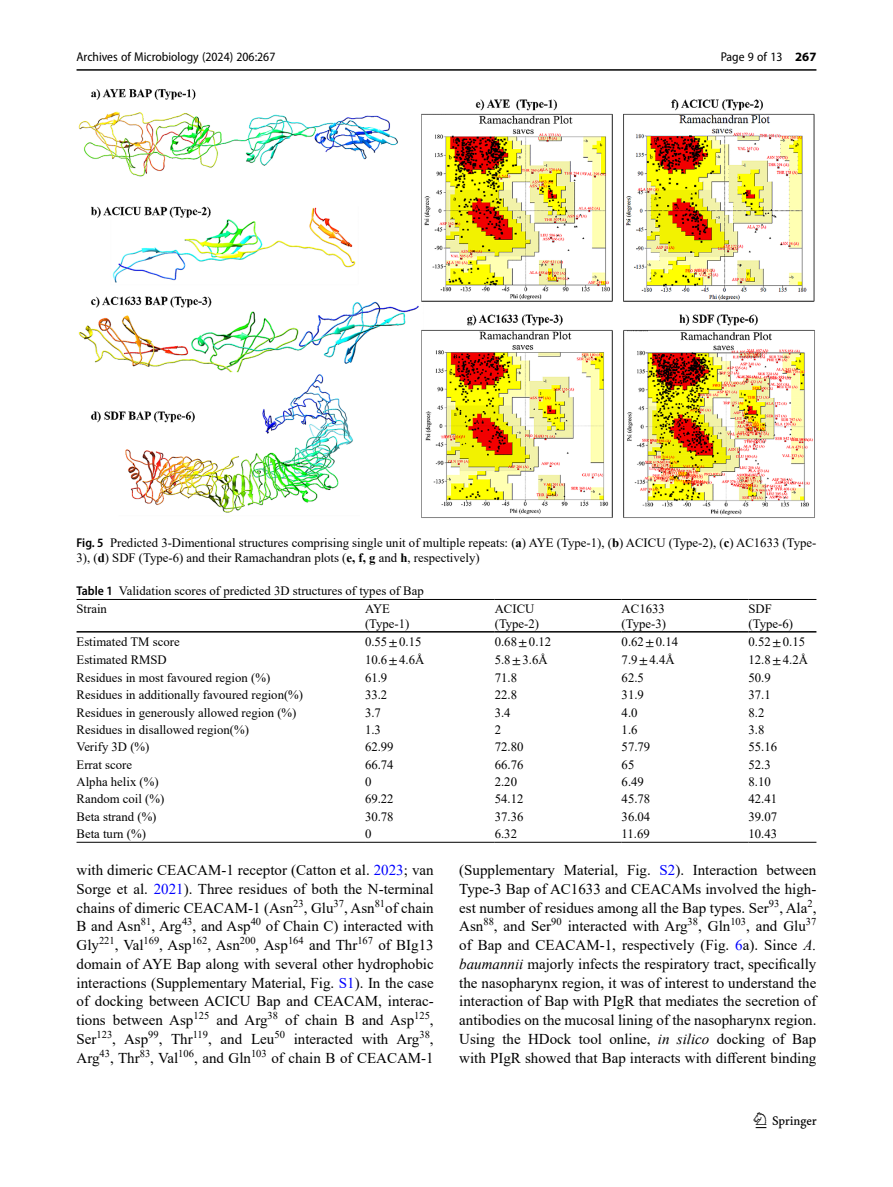
<style>
.page{position:relative;width:893px;height:1187px;background:#fff}
.page>*{position:absolute;margin:0;border:0;box-sizing:border-box;transform-origin:0 0}
.t1{font:22.5px "Springnew";color:#000}
.Body_Text{font:15px/18.8px "Times New Roman";color:#000;text-align:justify}
.Table_Body{font:12.75px "Times New Roman";color:#000}
.Figure_Caption{font:12.75px/15px "Times New Roman";color:#000}
.Table_Caption{font:12.75px "Times New Roman";color:#000}
.Table_Head{font:12.75px "Times New Roman";color:#000}
.t2{font:semi-condensed 12.75px "Myriad Pro";color:#000}
.s1{font-weight:700;font-stretch:normal}
.s2{font-family:"Myriad Pro";font-weight:600;font-stretch:semi-condensed}
.s3{font-weight:700}
.s4{font-family:"STIX"}
.s5{color:#00f}
.s6{font-style:italic}
</style>
<div class="page">
<hr style="left:77px;top:69px;width:739px;height:2px;background:#000">
<hr style="left:77px;top:631px;width:288px;height:1px;background:#000">
<hr style="left:365px;top:599px;width:130px;height:1px;background:#000">
<hr style="left:365px;top:631px;width:130px;height:1px;background:#000">
<hr style="left:495px;top:599px;width:127px;height:1px;background:#000">
<hr style="left:495px;top:631px;width:127px;height:1px;background:#000">
<hr style="left:622px;top:599px;width:126px;height:1px;background:#000">
<hr style="left:622px;top:631px;width:126px;height:1px;background:#000">
<hr style="left:748px;top:599px;width:68px;height:1px;background:#000">
<hr style="left:748px;top:631px;width:68px;height:1px;background:#000">
<hr style="left:77px;top:841px;width:288px;height:1px;background:#000">
<hr style="left:365px;top:841px;width:130px;height:1px;background:#000">
<hr style="left:495px;top:841px;width:127px;height:1px;background:#000">
<hr style="left:622px;top:841px;width:126px;height:1px;background:#000">
<hr style="left:748px;top:841px;width:68px;height:1px;background:#000">
<hr style="left:77px;top:599px;width:288px;height:1px;background:#000">
<img style="left:78px;top:89px;width:737px;height:429px">
<p class="t2" style="left:77px;top:49px;width:200px">Archives of Microbiology (2024) 206:267</p>
<p class="t2" style="left:721px;top:49px;width:97px">Page 9 of 13 <span class="s1">267</span></p>
<p class="Figure_Caption" style="left:77px;top:534px;width:741px"><span class="s2">Fig. 5</span> Predicted 3-Dimentional structures comprising single unit of multiple repeats: (<span class="s3">a</span>) AYE (Type-1), (<span class="s3">b</span>) ACICU (Type-2), (<span class="s3">c</span>) AC1633 (Type-<br>3), (<span class="s3">d</span>) SDF (Type-6) and their Ramachandran plots (<span class="s3">e, f, g</span> and <span class="s3">h</span>, respectively)</p>
<p class="Table_Caption" style="left:77px;top:582px;width:349px"><span class="s2">Table 1</span> Validation scores of predicted 3D structures of types of Bap</p>
<p class="Table_Head" style="left:77px;top:599px;width:32px">Strain</p>
<p class="Table_Head" style="left:365px;top:599px;width:27px">AYE</p>
<p class="Table_Head" style="left:365px;top:614px;width:46px">(Type-1)</p>
<p class="Table_Head" style="left:495px;top:599px;width:41px">ACICU</p>
<p class="Table_Head" style="left:495px;top:614px;width:46px">(Type-2)</p>
<p class="Table_Head" style="left:622px;top:599px;width:45px">AC1633</p>
<p class="Table_Head" style="left:622px;top:614px;width:46px">(Type-3)</p>
<p class="Table_Head" style="left:748px;top:599px;width:25px">SDF</p>
<p class="Table_Head" style="left:748px;top:614px;width:46px">(Type-6)</p>
<p class="Table_Body" style="left:77px;top:632px;width:105px">Estimated TM score</p>
<p class="Table_Body" style="left:365px;top:633px;width:58px">0.55<span class="s4">±</span>0.15</p>
<p class="Table_Body" style="left:495px;top:633px;width:58px">0.68<span class="s4">±</span>0.12</p>
<p class="Table_Body" style="left:622px;top:633px;width:58px">0.62<span class="s4">±</span>0.14</p>
<p class="Table_Body" style="left:748px;top:633px;width:58px">0.52<span class="s4">±</span>0.15</p>
<p class="Table_Body" style="left:77px;top:650px;width:92px">Estimated RMSD</p>
<p class="Table_Body" style="left:365px;top:651px;width:61px">10.6<span class="s4">±</span>4.6Å</p>
<p class="Table_Body" style="left:495px;top:651px;width:55px">5.8<span class="s4">±</span>3.6Å</p>
<p class="Table_Body" style="left:622px;top:651px;width:55px">7.9<span class="s4">±</span>4.4Å</p>
<p class="Table_Body" style="left:748px;top:651px;width:61px">12.8<span class="s4">±</span>4.2Å</p>
<p class="Table_Body" style="left:77px;top:668px;width:195px">Residues in most favoured region (%)</p>
<p class="Table_Body" style="left:365px;top:668px;width:24px">61.9</p>
<p class="Table_Body" style="left:495px;top:668px;width:24px">71.8</p>
<p class="Table_Body" style="left:622px;top:668px;width:24px">62.5</p>
<p class="Table_Body" style="left:748px;top:668px;width:24px">50.9</p>
<p class="Table_Body" style="left:77px;top:686px;width:228px">Residues in additionally favoured region(%)</p>
<p class="Table_Body" style="left:365px;top:686px;width:24px">33.2</p>
<p class="Table_Body" style="left:495px;top:686px;width:24px">22.8</p>
<p class="Table_Body" style="left:622px;top:686px;width:24px">31.9</p>
<p class="Table_Body" style="left:748px;top:686px;width:24px">37.1</p>
<p class="Table_Body" style="left:77px;top:703px;width:221px">Residues in generously allowed region (%)</p>
<p class="Table_Body" style="left:365px;top:703px;width:17px">3.7</p>
<p class="Table_Body" style="left:495px;top:703px;width:17px">3.4</p>
<p class="Table_Body" style="left:622px;top:703px;width:17px">4.0</p>
<p class="Table_Body" style="left:748px;top:703px;width:17px">8.2</p>
<p class="Table_Body" style="left:77px;top:720px;width:174px">Residues in disallowed region(%)</p>
<p class="Table_Body" style="left:365px;top:720px;width:17px">1.3</p>
<p class="Table_Body" style="left:495px;top:720px;width:8px">2</p>
<p class="Table_Body" style="left:622px;top:720px;width:17px">1.6</p>
<p class="Table_Body" style="left:748px;top:720px;width:17px">3.8</p>
<p class="Table_Body" style="left:77px;top:738px;width:74px">Verify 3D (%)</p>
<p class="Table_Body" style="left:365px;top:738px;width:30px">62.99</p>
<p class="Table_Body" style="left:495px;top:738px;width:30px">72.80</p>
<p class="Table_Body" style="left:622px;top:738px;width:30px">57.79</p>
<p class="Table_Body" style="left:748px;top:738px;width:30px">55.16</p>
<p class="Table_Body" style="left:77px;top:755px;width:57px">Errat score</p>
<p class="Table_Body" style="left:365px;top:755px;width:30px">66.74</p>
<p class="Table_Body" style="left:495px;top:755px;width:30px">66.76</p>
<p class="Table_Body" style="left:622px;top:755px;width:14px">65</p>
<p class="Table_Body" style="left:748px;top:755px;width:24px">52.3</p>
<p class="Table_Body" style="left:77px;top:772px;width:84px">Alpha helix (%)</p>
<p class="Table_Body" style="left:365px;top:772px;width:8px">0</p>
<p class="Table_Body" style="left:495px;top:772px;width:24px">2.20</p>
<p class="Table_Body" style="left:622px;top:772px;width:24px">6.49</p>
<p class="Table_Body" style="left:748px;top:772px;width:24px">8.10</p>
<p class="Table_Body" style="left:77px;top:790px;width:89px">Random coil (%)</p>
<p class="Table_Body" style="left:365px;top:790px;width:30px">69.22</p>
<p class="Table_Body" style="left:495px;top:790px;width:30px">54.12</p>
<p class="Table_Body" style="left:622px;top:790px;width:30px">45.78</p>
<p class="Table_Body" style="left:748px;top:790px;width:30px">42.41</p>
<p class="Table_Body" style="left:77px;top:807px;width:82px">Beta strand (%)</p>
<p class="Table_Body" style="left:365px;top:807px;width:30px">30.78</p>
<p class="Table_Body" style="left:495px;top:807px;width:30px">37.36</p>
<p class="Table_Body" style="left:622px;top:807px;width:30px">36.04</p>
<p class="Table_Body" style="left:748px;top:807px;width:30px">39.07</p>
<p class="Table_Body" style="left:77px;top:824px;width:71px">Beta turn (%)</p>
<p class="Table_Body" style="left:365px;top:824px;width:8px">0</p>
<p class="Table_Body" style="left:495px;top:824px;width:24px">6.32</p>
<p class="Table_Body" style="left:622px;top:824px;width:30px">11.69</p>
<p class="Table_Body" style="left:748px;top:824px;width:30px">10.43</p>
<p class="Body_Text" style="left:77px;top:860px;width:359px">with dimeric CEACAM-1 receptor (Catton et al. <span class="s5">2023</span>; van Sorge et al. <span class="s5">2021</span>). Three residues of both the N-terminal chains of dimeric CEACAM-1 (Asn<sup>23</sup>, Glu<sup>37</sup>, Asn<sup>81</sup>of chain B and Asn<sup>81</sup>, Arg<sup>43</sup>, and Asp<sup>40</sup> of Chain C) interacted with Gly<sup>221</sup>, Val<sup>169</sup>, Asp<sup>162</sup>, Asn<sup>200</sup>, Asp<sup>164</sup> and Thr<sup>167</sup> of BIg13 domain of AYE Bap along with several other hydrophobic interactions (Supplementary Material, Fig. <span class="s5">S1</span>). In the case of docking between ACICU Bap and CEACAM, interac&shy;tions between Asp<sup>125</sup> and Arg<sup>38</sup> of chain B and Asp<sup>125</sup>, Ser<sup>123</sup>, Asp<sup>99</sup>, Thr<sup>119</sup>, and Leu<sup>50</sup> interacted with Arg<sup>38</sup>, Arg<sup>43</sup>, Thr<sup>83</sup>, Val<sup>106</sup>, and Gln<sup>103</sup> of chain B of CEACAM-1</p>
<p class="Body_Text" style="left:459px;top:860px;width:359px">(Supplementary Material, Fig. <span class="s5">S2</span>). Interaction between Type-3 Bap of AC1633 and CEACAMs involved the high&shy;est number of residues among all the Bap types. Ser<sup>93</sup>, Ala<sup>2</sup>, Asn<sup>88</sup>, and Ser<sup>90</sup> interacted with Arg<sup>38</sup>, Gln<sup>103</sup>, and Glu<sup>37 </sup>of Bap and CEACAM-1, respectively (Fig. <span class="s5">6</span>a). Since <span class="s6">A. baumannii</span> majorly infects the respiratory tract, specifically the nasopharynx region, it was of interest to understand the interaction of Bap with PIgR that mediates the secretion of antibodies on the mucosal lining of the nasopharynx region.<br>Using the HDock tool online, <span class="s6">in silico</span> docking of Bap with PIgR showed that Bap interacts with different binding</p>
<h1 class="t1" style="left:756px;top:1107px;width:63px">1 3</h1>
</div>
